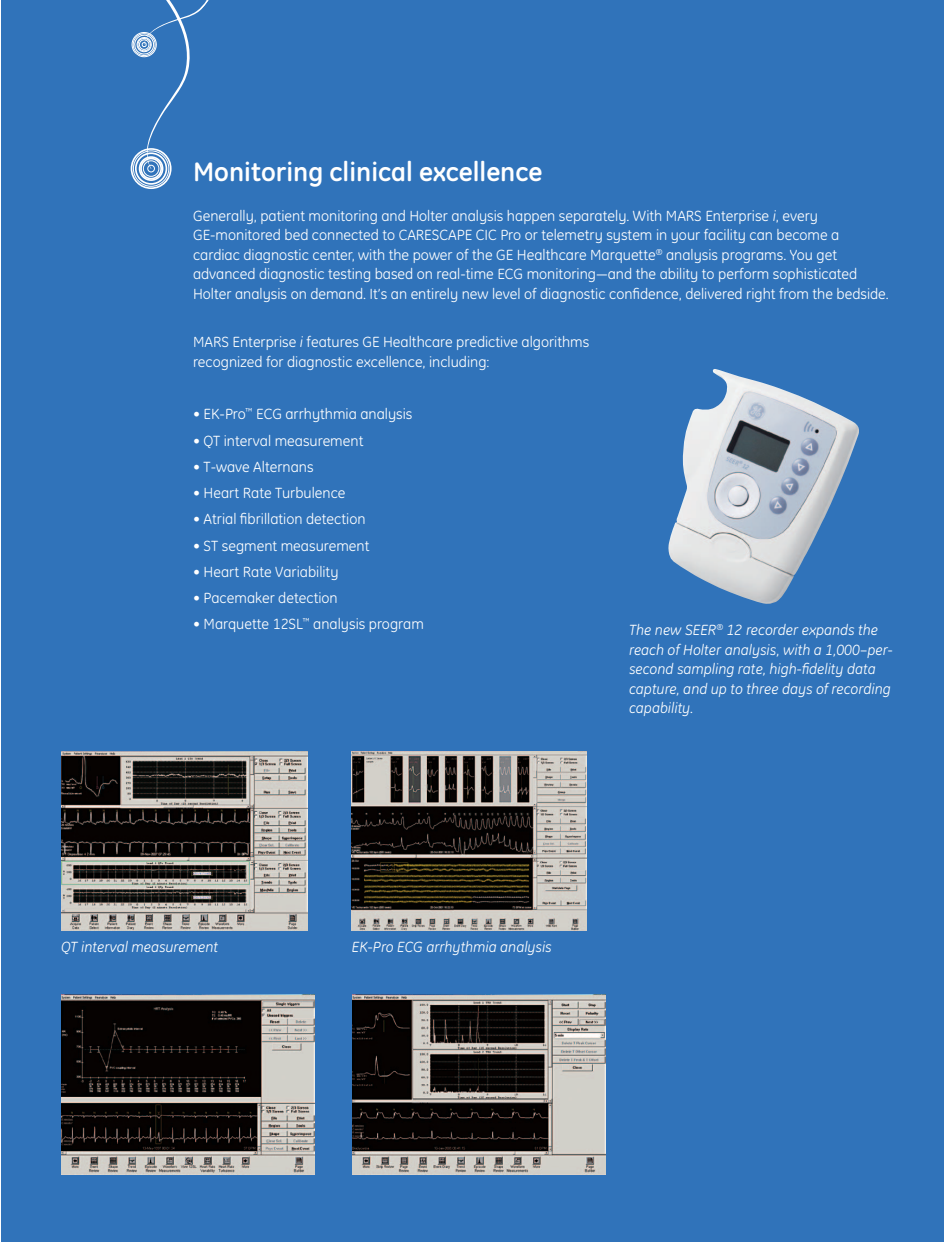
<style>
.page{position:relative;width:944px;height:1242px;background:#fff}
.page>*{position:absolute;margin:0;border:0;box-sizing:border-box;transform-origin:0 0}
.t1{font:700 27px "GE Inspira";color:#fff}
.t2{font:15px/19.5px "GE Inspira";color:#fff}
.t3{font:italic 15px/19.5px "GE Inspira";color:#fff}
.s1{font-style:italic}
</style>
<div class="page">
<div style="left:1px;top:0;width:943px;height:1242px;background:#3073ba"></div>
<svg style="left:130px;top:0;width:79px;height:189px"></svg>
<img style="left:61px;top:751px;width:246px;height:179px">
<img style="left:352px;top:751px;width:235px;height:179px">
<img style="left:61px;top:995px;width:253px;height:179px">
<img style="left:352px;top:995px;width:253px;height:179px">
<img style="left:668px;top:369px;width:191px;height:235px">
<h1 class="t1" style="left:193px;top:154px;width:351px">Monitoring clinical excellence</h1>
<p class="t2" style="left:193px;top:206px;width:697px">Generally, patient monitoring and Holter analysis happen separately. With MARS Enterprise <span class="s1">i</span>, every GE-monitored bed connected to CARESCAPE CIC Pro or telemetry system in your facility can become a cardiac diagnostic center, with the power of the GE Healthcare Marquette<sup>®</sup> analysis programs. You get advanced diagnostic testing based on real-time ECG monitoring—and the ability to perform sophisticated Holter analysis on demand. It’s an entirely new level of diagnostic confidence, delivered right from the bedside.</p>
<p class="t2" style="left:193px;top:332px;width:398px">MARS Enterprise <span class="s1">i</span> features GE Healthcare predictive algorithms recognized for diagnostic excellence, including:</p>
<p class="t2" style="left:193px;top:404px;width:221px">• EK-Pro<sup>™</sup> ECG arrhythmia analysis</p>
<p class="t2" style="left:193px;top:431px;width:172px">• QT interval measurement</p>
<p class="t2" style="left:193px;top:457px;width:122px">• T-wave Alternans</p>
<p class="t2" style="left:193px;top:483px;width:154px">• Heart Rate Turbulence</p>
<p class="t2" style="left:193px;top:509px;width:174px">• Atrial fibrillation detection</p>
<p class="t2" style="left:193px;top:536px;width:178px">• ST segment measurement</p>
<p class="t2" style="left:193px;top:562px;width:147px">• Heart Rate Variability</p>
<p class="t2" style="left:193px;top:588px;width:146px">• Pacemaker detection</p>
<p class="t2" style="left:193px;top:614px;width:232px">• Marquette 12SL<sup>™</sup> analysis program</p>
<p class="t3" style="left:629px;top:620px;width:265px">The new SEER<sup>®</sup> 12 recorder expands the reach of Holter analysis, with a 1,000–per&shy;second sampling rate, high-fidelity data capture, and up to three days of recording capability.</p>
<p class="t3" style="left:61px;top:936px;width:158px">QT interval measurement</p>
<p class="t3" style="left:352px;top:936px;width:201px">EK-Pro ECG arrhythmia analysis</p>
</div>
